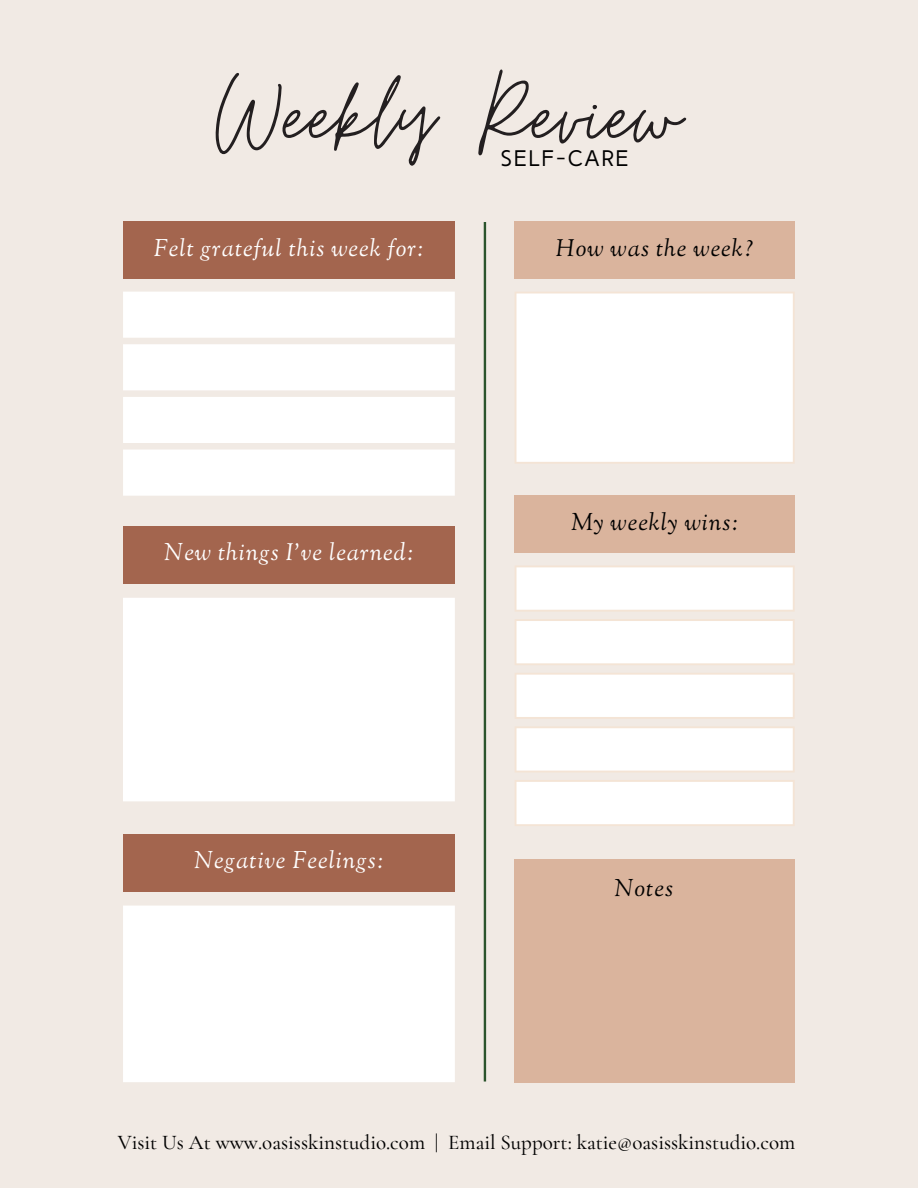
<style>
.page{position:relative;width:918px;height:1188px;background:#f1eae4}
.page>*{position:absolute;margin:0;border:0;box-sizing:border-box;transform-origin:0 0}
.t1{font:115.5px "Moon Time";color:#231f20}
.t2{font:italic 24px "Sorts Mill Goudy";letter-spacing:.04em;color:#fff}
.t3{font:italic 24px "Sorts Mill Goudy";letter-spacing:.04em;color:#000}
.t4{font:22.5px "High Tide Sans";letter-spacing:.07em;color:#000}
.t5{font:500 21px "Cormorant Garamond";color:#000}
</style>
<div class="page">
<hr style="left:484px;top:222px;width:2px;height:860px;background:#2b542c">
<div style="left:123px;top:222px;width:332px;height:57px;background:#a3654e"></div>
<div style="left:124px;top:293px;width:330px;height:44px;background:#fff"></div>
<hr style="left:123px;top:294px;width:2px;height:42px;background:#fff">
<hr style="left:453px;top:294px;width:2px;height:42px;background:#fff">
<hr style="left:125px;top:336px;width:328px;height:2px;background:#fff">
<hr style="left:125px;top:292px;width:328px;height:2px;background:#fff">
<div style="left:124px;top:345px;width:330px;height:44px;background:#fff"></div>
<hr style="left:123px;top:346px;width:2px;height:42px;background:#fff">
<hr style="left:453px;top:346px;width:2px;height:42px;background:#fff">
<hr style="left:125px;top:388px;width:328px;height:2px;background:#fff">
<hr style="left:125px;top:344px;width:328px;height:2px;background:#fff">
<div style="left:124px;top:398px;width:330px;height:44px;background:#fff"></div>
<hr style="left:123px;top:399px;width:2px;height:42px;background:#fff">
<hr style="left:453px;top:399px;width:2px;height:42px;background:#fff">
<hr style="left:125px;top:441px;width:328px;height:2px;background:#fff">
<hr style="left:125px;top:397px;width:328px;height:2px;background:#fff">
<div style="left:124px;top:451px;width:330px;height:44px;background:#fff"></div>
<hr style="left:123px;top:451px;width:2px;height:43px;background:#fff">
<hr style="left:453px;top:451px;width:2px;height:43px;background:#fff">
<hr style="left:125px;top:494px;width:328px;height:2px;background:#fff">
<hr style="left:125px;top:450px;width:328px;height:1px;background:#fff">
<div style="left:123px;top:526px;width:332px;height:58px;background:#a3654e"></div>
<div style="left:124px;top:599px;width:330px;height:201px;background:#fff"></div>
<hr style="left:123px;top:600px;width:2px;height:199px;background:#fff">
<hr style="left:453px;top:600px;width:2px;height:199px;background:#fff">
<hr style="left:125px;top:799px;width:328px;height:2px;background:#fff">
<hr style="left:125px;top:598px;width:328px;height:2px;background:#fff">
<div style="left:123px;top:834px;width:332px;height:57px;background:#a3654e"></div>
<div style="left:124px;top:907px;width:330px;height:174px;background:#fff"></div>
<hr style="left:123px;top:907px;width:2px;height:173px;background:#fff">
<hr style="left:453px;top:907px;width:2px;height:173px;background:#fff">
<hr style="left:125px;top:1080px;width:328px;height:2px;background:#fff">
<hr style="left:125px;top:906px;width:328px;height:1px;background:#fff">
<div style="left:515px;top:222px;width:280px;height:57px;background:#dab49d"></div>
<div style="left:516px;top:293px;width:278px;height:170px;background:#fff"></div>
<hr style="left:515px;top:293px;width:1px;height:169px;background:#f4e4d5">
<hr style="left:793px;top:293px;width:2px;height:169px;background:#f4e4d5">
<hr style="left:516px;top:462px;width:277px;height:2px;background:#f4e4d5">
<hr style="left:516px;top:292px;width:277px;height:1px;background:#f4e4d5">
<div style="left:515px;top:496px;width:280px;height:57px;background:#dab49d"></div>
<div style="left:516px;top:566px;width:278px;height:45px;background:#fff"></div>
<hr style="left:515px;top:567px;width:2px;height:43px;background:#f4e4d5">
<hr style="left:793px;top:567px;width:2px;height:43px;background:#f4e4d5">
<hr style="left:517px;top:610px;width:276px;height:2px;background:#f4e4d5">
<hr style="left:517px;top:565px;width:276px;height:2px;background:#f4e4d5">
<div style="left:516px;top:620px;width:278px;height:44px;background:#fff"></div>
<hr style="left:515px;top:621px;width:2px;height:42px;background:#f4e4d5">
<hr style="left:793px;top:621px;width:2px;height:42px;background:#f4e4d5">
<hr style="left:517px;top:663px;width:276px;height:2px;background:#f4e4d5">
<hr style="left:517px;top:619px;width:276px;height:2px;background:#f4e4d5">
<div style="left:516px;top:674px;width:278px;height:44px;background:#fff"></div>
<hr style="left:515px;top:675px;width:2px;height:42px;background:#f4e4d5">
<hr style="left:793px;top:675px;width:2px;height:42px;background:#f4e4d5">
<hr style="left:517px;top:717px;width:276px;height:2px;background:#f4e4d5">
<hr style="left:517px;top:673px;width:276px;height:2px;background:#f4e4d5">
<div style="left:516px;top:727px;width:278px;height:45px;background:#fff"></div>
<hr style="left:515px;top:728px;width:2px;height:43px;background:#f4e4d5">
<hr style="left:793px;top:728px;width:2px;height:43px;background:#f4e4d5">
<hr style="left:517px;top:771px;width:276px;height:1px;background:#f4e4d5">
<hr style="left:517px;top:726px;width:276px;height:2px;background:#f4e4d5">
<div style="left:515px;top:859px;width:280px;height:224px;background:#dab49d"></div>
<div style="left:516px;top:781px;width:278px;height:44px;background:#fff"></div>
<hr style="left:515px;top:782px;width:2px;height:42px;background:#f4e4d5">
<hr style="left:793px;top:782px;width:2px;height:42px;background:#f4e4d5">
<hr style="left:517px;top:824px;width:276px;height:2px;background:#f4e4d5">
<hr style="left:517px;top:780px;width:276px;height:2px;background:#f4e4d5">
<p class="t1" style="left:216px;top:45px;width:466px">Weekly Review</p>
<p class="t4" style="left:501px;top:149px;width:130px">SELF-CARE</p>
<p class="t2" style="left:154px;top:233px;width:272px">Felt grateful this week for:</p>
<p class="t2" style="left:164px;top:537px;width:251px">New things I've learned:</p>
<p class="t2" style="left:194px;top:845px;width:191px">Negative Feelings:</p>
<p class="t3" style="left:556px;top:233px;width:199px">How was the week?</p>
<p class="t3" style="left:571px;top:507px;width:169px">My weekly wins:</p>
<p class="t3" style="left:614px;top:873px;width:60px">Notes</p>
<p class="t5" style="left:118px;top:1129px;width:679px">Visit Us At www.oasisskinstudio.com | Email Support: katie@oasisskinstudio.com</p>
</div>
